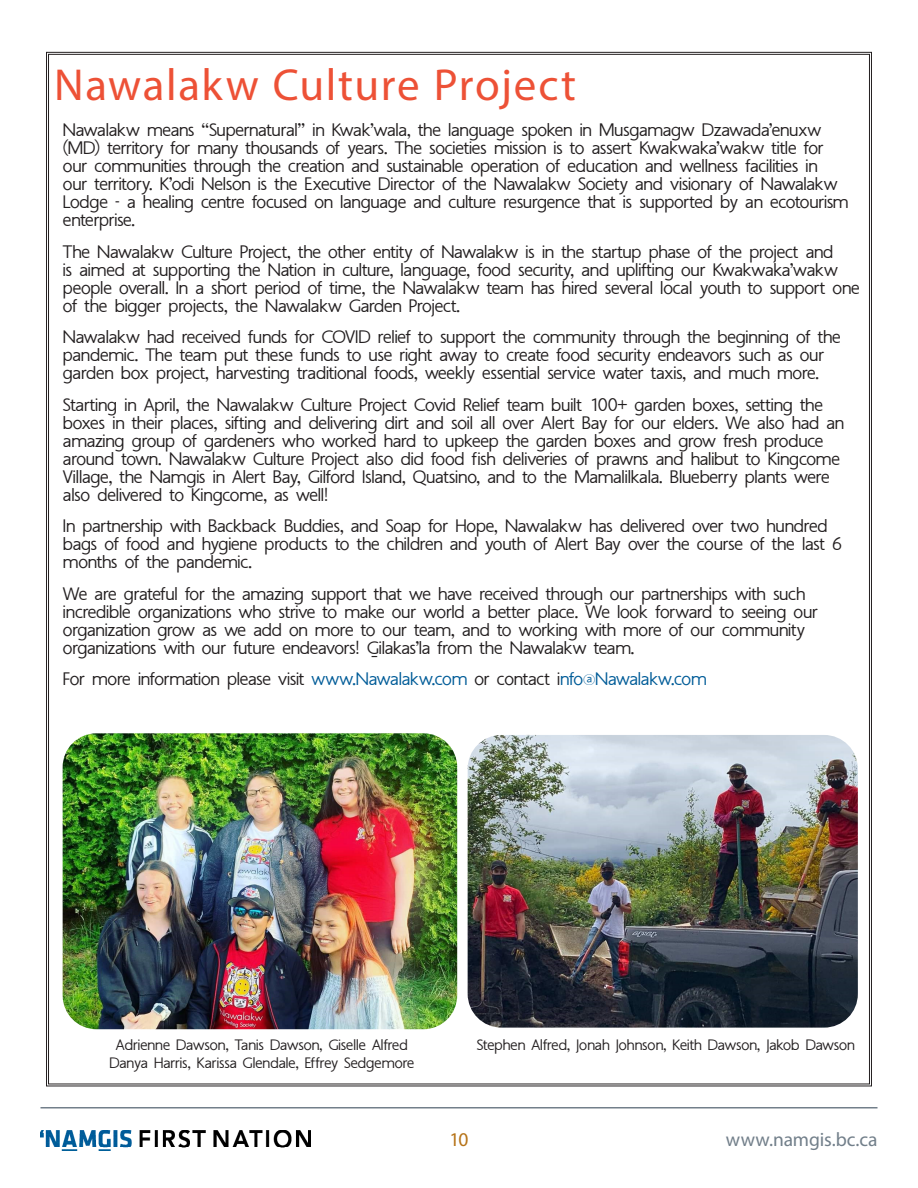
<style>
.page{position:relative;width:918px;height:1188px;background:#fff}
.page>*{position:absolute;margin:0;border:0;box-sizing:border-box;transform-origin:0 0}
.CONTENT___Heading_1{font:45px "Myriad Pro";letter-spacing:.035em;color:#ed5136}
.t1{font:19.5px "Myriad Pro";letter-spacing:-.005em;color:#727f8a}
.t2{font:19.5px "Myriad Pro";color:#b67318}
.QUOTE{font:18px/18px "Kwa Sans";letter-spacing:-.045em;color:#231f20}
.QUOTE-2{font:15px/18px "Kwa Sans";letter-spacing:-.04em;color:#231f20;text-align:center}
.s1{color:#005c98}
</style>
<div class="page">
<img style="left:40px;top:1130px;width:270px;height:21px">
<hr style="left:40px;top:1107px;width:838px;height:1px;background:#727f8a">
<img style="left:46px;top:51px;width:826px;height:1036px">
<p class="CONTENT___Heading_1" style="left:54px;top:57px;width:524px">Nawalakw Culture Project</p>
<p class="QUOTE" style="left:63px;top:122px;width:788px">Nawalakw means “Supernatural” in Kwak’wala, the language spoken in Musgamagw Dzawada’enuxw (MD) territory for many thousands of years. The societies mission is to assert Kwakwaka’wakw title for our communities through the creation and sustainable operation of education and wellness facilities in<br>our territory. K’odi Nelson is the Executive Director of the Nawalakw Society and visionary of Nawalakw Lodge - a healing centre focused on language and culture resurgence that is supported by an ecotourism enterprise.</p>
<p class="QUOTE" style="left:63px;top:243px;width:799px">The Nawalakw Culture Project, the other entity of Nawalakw is in the startup phase of the project and<br>is aimed at supporting the Nation in culture, language, food security, and uplifting our Kwakwaka’wakw people overall. In a short period of time, the Nawalakw team has hired several local youth to support one of the bigger projects, the Nawalakw Garden Project.</p>
<p class="QUOTE" style="left:63px;top:329px;width:780px">Nawalakw had received funds for COVID relief to support the community through the beginning of the pandemic. The team put these funds to use right away to create food security endeavors such as our garden box project, harvesting traditional foods, weekly essential service water taxis, and much more.</p>
<p class="QUOTE" style="left:63px;top:396px;width:783px">Starting in April, the Nawalakw Culture Project Covid Relief team built 100+ garden boxes, setting the boxes in their places, sifting and delivering dirt and soil all over Alert Bay for our elders. We also had an amazing group of gardeners who worked hard to upkeep the garden boxes and grow fresh produce around town. Nawalakw Culture Project also did food fish deliveries of prawns and halibut to Kingcome Village, the Namgis in Alert Bay, Gilford Island, Quatsino, and to the Mamalilkala. Blueberry plants were also delivered to Kingcome, as well!</p>
<p class="QUOTE" style="left:63px;top:518px;width:781px">In partnership with Backback Buddies, and Soap for Hope, Nawalakw has delivered over two hundred bags of food and hygiene products to the children and youth of Alert Bay over the course of the last 6 months of the pandemic.</p>
<p class="QUOTE" style="left:63px;top:585px;width:757px">We are grateful for the amazing support that we have received through our partnerships with such incredible organizations who strive to make our world a better place. We look forward to seeing our organization grow as we add on more to our team, and to working with more of our community organizations with our future endeavors! G̱ilakas’la from the Nawalakw team.</p>
<p class="QUOTE" style="left:63px;top:671px;width:646px">For more information please visit <span class="s1">www.Nawalakw.com</span> or contact i<span class="s1">nfo@Nawalakw.com</span></p>
<p class="QUOTE-2" style="left:109px;top:1037px;width:307px">Adrienne Dawson, Tanis Dawson, Giselle Alfred<br>Danya Harris, Karissa Glendale, Effrey Sedgemore</p>
<p class="QUOTE-2" style="left:477px;top:1037px;width:380px">Stephen Alfred, Jonah Johnson, Keith Dawson, Jakob Dawson</p>
<p class="t2" style="left:450px;top:1128px;width:20px">10</p>
<p class="t1" style="left:726px;top:1128px;width:153px">www.namgis.bc.ca</p>
</div>
